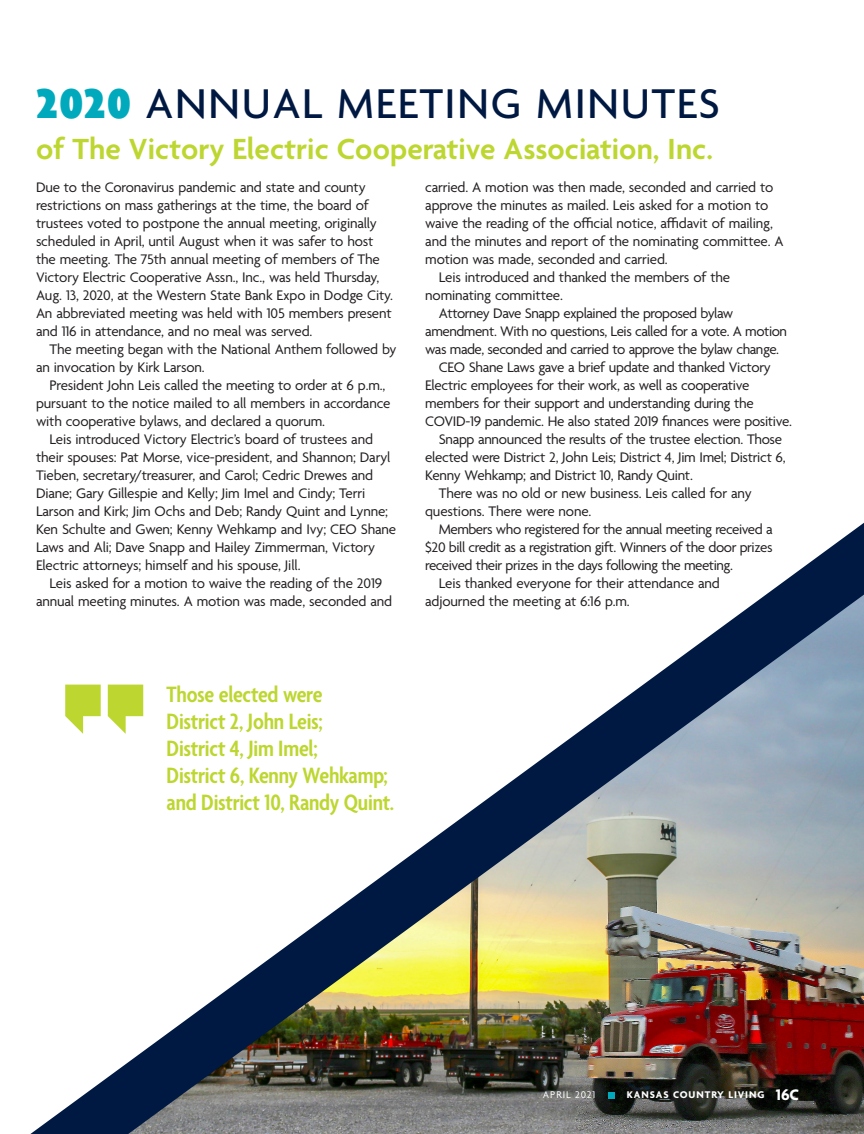
<style>
.page{position:relative;width:864px;height:1134px;background:#fff}
.page>*{position:absolute;margin:0;border:0;box-sizing:border-box;transform-origin:0 0}
.Victory_AR_Head{font:500 45px "Agenda";letter-spacing:.04em;color:#001942}
.Deck{font:600 31.5px "Agenda";letter-spacing:.005em;color:#bed630}
.Pullquote_Dept{font:600 condensed 24px/27px "Agenda";letter-spacing:-.01em;color:#bed630}
.Co-op_Text{font:15px/18px "Agenda";letter-spacing:-.01em;color:#231f20}
.Co-op_Text_no_inden{font:15px/18px "Agenda";letter-spacing:-.01em;color:#231f20}
.Co-op_Text-2{font:15px/18px "Agenda";letter-spacing:-.03em;color:#231f20}
.t1{font:700 10.5px "Agenda";letter-spacing:.09em;color:#fff}
.t2{font:10.5px "Agenda";letter-spacing:.09em;color:#fff}
.s1{font-weight:900;color:#00aabc}
.s2{font-size:16.5px}
</style>
<div class="page">
<img style="left:30px;top:522px;width:834px;height:612px">
<svg style="left:65px;top:685px;width:36px;height:49px"></svg>
<svg style="left:108px;top:685px;width:35px;height:49px"></svg>
<div style="left:608px;top:1092px;width:6px;height:7px;background:#00aabc"></div>
<p class="Victory_AR_Head" style="left:36px;top:79px;width:685px"><span class="s1">2020</span> ANNUAL MEETING MINUTES</p>
<p class="Deck" style="left:36px;top:132px;width:679px">of The Victory Electric Cooperative Association, Inc.</p>
<p class="Co-op_Text_no_inden" style="left:36px;top:179px;width:359px">Due to the Coronavirus pandemic and state and county restrictions on mass gatherings at the time, the board of trustees voted to postpone the annual meeting, originally scheduled in April, until August when it was safer to host the meeting. The 75th annual meeting of members of The Victory Electric Cooperative Assn., Inc., was held Thursday, Aug. 13, 2020, at the Western State Bank Expo in Dodge City.<br>An abbreviated meeting was held with 105 members present and 116 in attendance, and no meal was served.</p>
<p class="Co-op_Text" style="left:36px;top:341px;width:362px;text-indent:14px">The meeting began with the National Anthem followed by an invocation by Kirk Larson.</p>
<p class="Co-op_Text" style="left:36px;top:377px;width:356px;text-indent:14px">President John Leis called the meeting to order at 6 p.m., pursuant to the notice mailed to all members in accordance with cooperative bylaws, and declared a quorum.</p>
<p class="Co-op_Text" style="left:36px;top:431px;width:362px;text-indent:14px">Leis introduced Victory Electric’s board of trustees and their spouses: Pat Morse, vice-president, and Shannon; Daryl Tieben, secretary/treasurer, and Carol; Cedric Drewes and Diane; Gary Gillespie and Kelly; Jim Imel and Cindy; Terri Larson and Kirk; Jim Ochs and Deb; Randy Quint and Lynne; Ken Schulte and Gwen; Kenny Wehkamp and Ivy; CEO Shane Laws and Ali; Dave Snapp and Hailey Zimmerman, Victory Electric attorneys; himself and his spouse, Jill.</p>
<p class="Co-op_Text" style="left:36px;top:575px;width:358px;text-align:center">Leis asked for a motion to waive the reading of the 2019 annual meeting minutes. A motion was made, seconded and</p>
<p class="Co-op_Text" style="left:425px;top:179px;width:360px">carried. A motion was then made, seconded and carried to approve the minutes as mailed. Leis asked for a motion to waive the reading of the official notice, affidavit of mailing, and the minutes and report of the nominating committee. A motion was made, seconded and carried.</p>
<p class="Co-op_Text" style="left:425px;top:269px;width:306px;text-indent:14px">Leis introduced and thanked the members of the nominating committee.</p>
<p class="Co-op_Text-2" style="left:425px;top:305px;width:363px;text-indent:14px">Attorney Dave Snapp explained the proposed bylaw amendment. With no questions, Leis called for a vote. A motion was made, seconded and carried to approve the bylaw change.</p>
<p class="Co-op_Text" style="left:425px;top:359px;width:368px;text-indent:14px">CEO Shane Laws gave a brief update and thanked Victory Electric employees for their work, as well as cooperative members for their support and understanding during the COVID-19 pandemic. He also stated 2019 finances were positive.</p>
<p class="Co-op_Text" style="left:425px;top:431px;width:362px;text-indent:14px">Snapp announced the results of the trustee election. Those elected were District 2, John Leis; District 4, Jim Imel; District 6,<br>Kenny Wehkamp; and District 10, Randy Quint.</p>
<p class="Co-op_Text" style="left:425px;top:485px;width:328px;text-indent:14px">There was no old or new business. Leis called for any questions. There were none.</p>
<p class="Co-op_Text" style="left:425px;top:521px;width:349px;text-align:justify;text-indent:14px">Members who registered for the annual meeting received a $20 bill credit as a registration gift. Winners of the door prizes received their prizes in the days following the meeting.</p>
<p class="Co-op_Text" style="left:425px;top:575px;width:296px;text-indent:14px">Leis thanked everyone for their attendance and adjourned the meeting at 6:16 p.m.</p>
<p class="Pullquote_Dept" style="left:167px;top:682px;width:158px">Those elected were<br>District 2, John Leis;</p>
<p class="Pullquote_Dept" style="left:167px;top:736px;width:153px">District 4, Jim Imel;</p>
<p class="Pullquote_Dept" style="left:167px;top:763px;width:223px">District 6, Kenny Wehkamp;</p>
<p class="Pullquote_Dept" style="left:167px;top:790px;width:229px">and District 10, Randy Quint.</p>
<p class="t2" style="left:543px;top:1089px;width:54px">APRIL 2021</p>
<p class="t1" style="left:627px;top:1089px;width:174px">KANSAS COUNTRY LIVING <span class="s2">16C</span></p>
</div>
